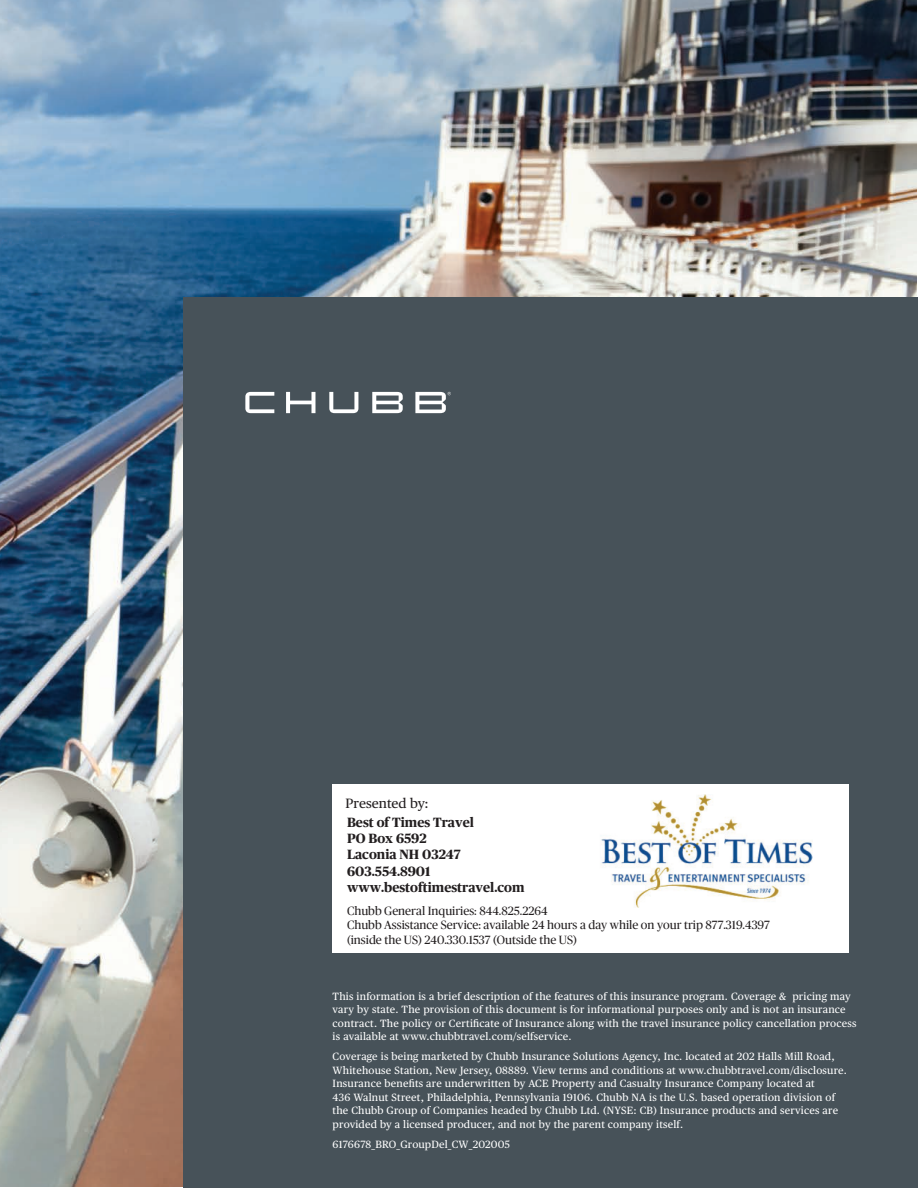
<style>
.page{position:relative;width:918px;height:1188px;background:#fff}
.page>*{position:absolute;margin:0;border:0;box-sizing:border-box;transform-origin:0 0}
.t1{font:700 13.5px/16.2px "Chubb Publico Office";color:#221e1f}
.t2{font:13.5px "Chubb Publico Text";color:#231f20}
.t3{font:12px/14.4px "Chubb Publico Office";color:#221e1f}
.Body{font:10.5px/13.5px "Chubb Publico Text";letter-spacing:.02em;color:#fff}
</style>
<div class="page">
<img style="left:0;top:0;width:917px;height:1187px">
<div style="left:184px;top:297px;width:734px;height:891px;background:#475259"></div>
<svg style="left:245px;top:392px;width:206px;height:21px"></svg>
<div style="left:333px;top:784px;width:516px;height:169px;background:#fff"></div>
<img style="left:601px;top:794px;width:212px;height:114px">
<p class="t2" style="left:346px;top:793px;width:84px">Presented by:</p>
<p class="t1" style="left:347px;top:813px;width:179px">Best of Times Travel<br>PO Box 6592<br>Laconia NH 03247<br>603.554.8901 www.bestoftimestravel.com</p>
<p class="t3" style="left:347px;top:903px;width:424px">Chubb General Inquiries: 844.825.2264<br>Chubb Assistance Service: available 24 hours a day while on your trip 877.319.4397 (inside the US) 240.330.1537 (Outside the US)</p>
<p class="Body" style="left:333px;top:989px;width:525px">This information is a brief description of the features of this insurance program. Coverage &amp; pricing may vary by state. The provision of this document is for informational purposes only and is not an insurance contract. The policy or Certificate of Insurance along with the travel insurance policy cancellation process is available at www.chubbtravel.com/selfservice.</p>
<p class="Body" style="left:333px;top:1049px;width:516px">Coverage is being marketed by Chubb Insurance Solutions Agency, Inc. located at 202 Halls Mill Road, Whitehouse Station, New Jersey, 08889. View terms and conditions at www.chubbtravel.com/disclosure.<br>Insurance benefits are underwritten by ACE Property and Casualty Insurance Company located at<br>436 Walnut Street, Philadelphia, Pennsylvania 19106. Chubb NA is the U.S. based operation division of the Chubb Group of Companies headed by Chubb Ltd. (NYSE: CB) Insurance products and services are provided by a licensed producer, and not by the parent company itself.</p>
<p class="Body" style="left:333px;top:1137px;width:179px">6176678_BRO_GroupDel_CW_202005</p>
</div>
